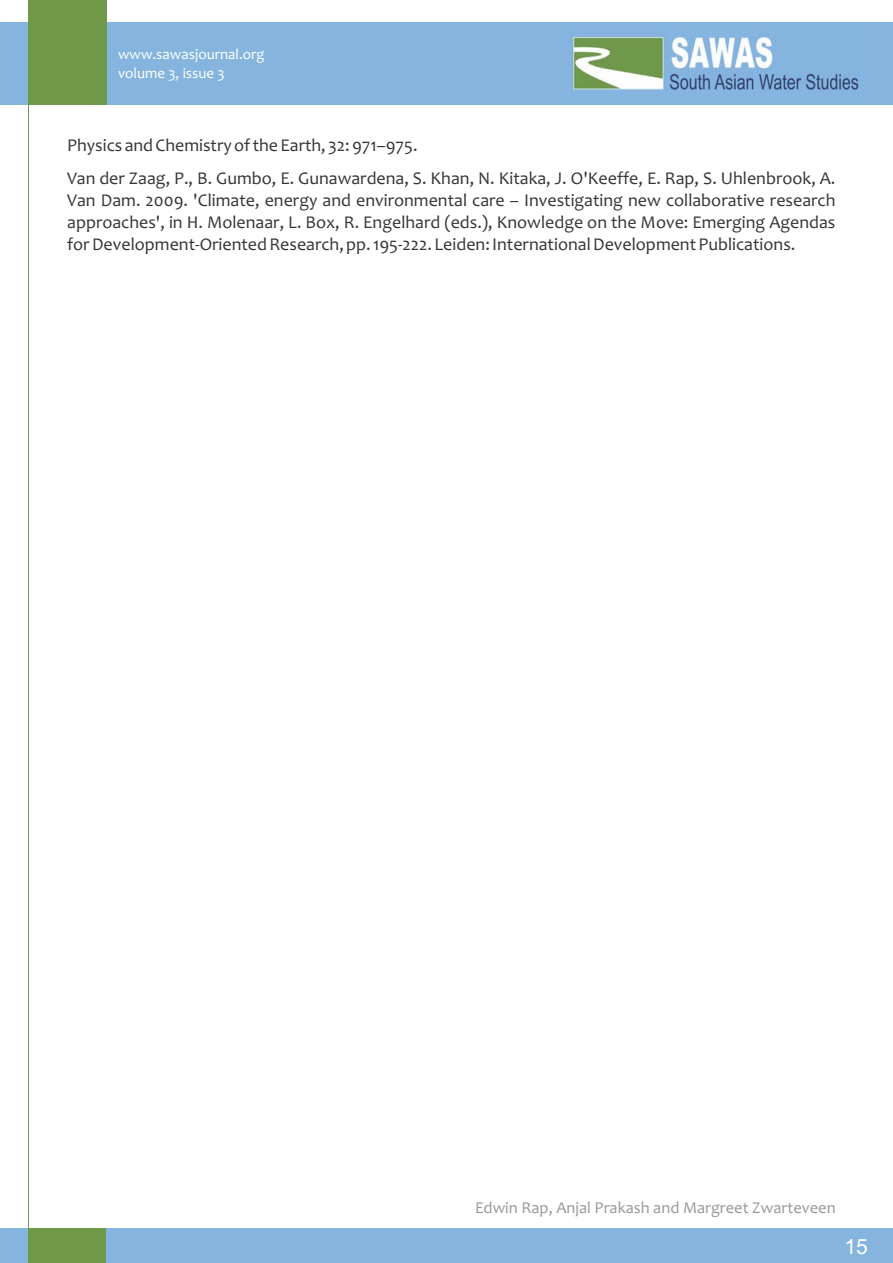
<style>
.page{position:relative;width:893px;height:1263px;background:#fff}
.page>*{position:absolute;margin:0;border:0;box-sizing:border-box;transform-origin:0 0}
.t1{font:21px "Arial";color:#fff}
.t2{font:18px/21.9px "Candara";color:#383336}
.t3{font:16.5px "Candara";color:#969999}
.t4{font:15px/18.3px "Candara";color:#fff}
</style>
<div class="page">
<div style="left:0;top:23px;width:893px;height:82px;background:#85b5de"></div>
<div style="left:0;top:1229px;width:893px;height:34px;background:#85b5de"></div>
<div style="left:28px;top:0;width:78px;height:105px;background:#70994a"></div>
<div style="left:28px;top:1229px;width:78px;height:34px;background:#70994a"></div>
<img style="left:567px;top:36px;width:292px;height:55px">
<hr style="left:28px;top:105px;width:1px;height:1124px;background:#70994a">
<p class="t4" style="left:118px;top:47px;width:148px">www.sawasjournal.org volume 3, issue 3</p>
<p class="t2" style="left:67px;top:131px;width:770px;line-height:33px">Physics and Chemistry of the Earth, 32: 971–975.<br>Van der Zaag, P., B. Gumbo, E. Gunawardena, S. Khan, N. Kitaka, J. O'Keeffe, E. Rap, S. Uhlenbrook, A.</p>
<p class="t2" style="left:67px;top:191px;width:770px;text-align:justify">Van Dam. 2009. 'Climate, energy and environmental care – Investigating new collaborative research approaches', in H. Molenaar, L. Box, R. Engelhard (eds.), Knowledge on the Move: Emerging Agendas for Development-Oriented Research, pp. 195-222. Leiden: International Development Publications.</p>
<p class="t3" style="left:475px;top:1201px;width:362px">Edwin Rap, Anjal Prakash and Margreet Zwarteveen</p>
<p class="t1" style="left:844px;top:1239px;width:25px">15</p>
</div>
